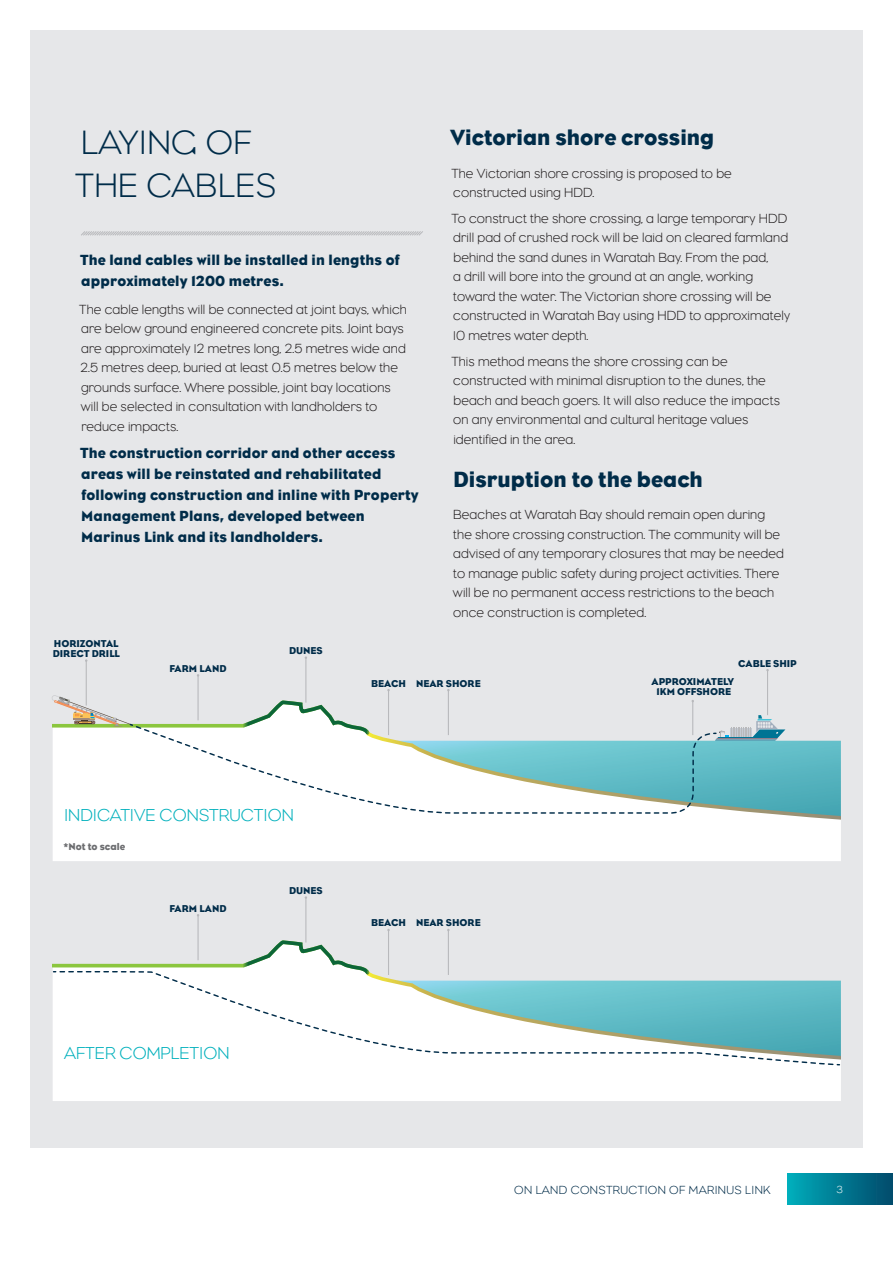
<style>
.page{position:relative;width:893px;height:1263px;background:#fff}
.page>*{position:absolute;margin:0;border:0;box-sizing:border-box;transform-origin:0 0}
.Heading_2_H2{font:300 34.5px/43.5px "Eagle";letter-spacing:.01em;color:#002c49}
.Heading_3_Bold_Dark{font:22.5px "Eagle";color:#002c49}
.t1{font:300 17.7px "Eagle";color:#00b0bc}
.All_Bold{font:15px/21px "Eagle";letter-spacing:.01em;color:#002c49}
.t2{font:300 13.5px/19.5px "Eagle";letter-spacing:.01em;color:#231f20}
.t3{font:300 12px "Eagle";letter-spacing:.03em;color:#002c49}
.t4{font:300 10.5px "Eagle";color:#fff}
.t5{font:10.2px/10.2px "Eagle";color:#002c49}
.t6{font:10.2px "Eagle";color:#6c6d70}
</style>
<div class="page">
<div style="left:787px;top:1174px;width:106px;height:31px;background:linear-gradient(to right,#00adbb,#014a6b)"></div>
<div style="left:30px;top:30px;width:832px;height:1118px;background:#e6e7e9"></div>
<svg style="left:81px;top:231px;width:342px;height:5px"></svg>
<div style="left:53px;top:822px;width:788px;height:39px;background:#fff"></div>
<hr style="left:198px;top:675px;width:1px;height:45px;background:#b8b9bc">
<hr style="left:86px;top:660px;width:1px;height:45px;background:#b8b9bc">
<hr style="left:305px;top:658px;width:1px;height:45px;background:#b8b9bc">
<hr style="left:767px;top:670px;width:1px;height:45px;background:#b8b9bc">
<svg style="left:52px;top:689px;width:789px;height:133px"></svg>
<div style="left:53px;top:1066px;width:788px;height:35px;background:#fff"></div>
<hr style="left:198px;top:915px;width:1px;height:45px;background:#b8b9bc">
<hr style="left:305px;top:897px;width:1px;height:45px;background:#b8b9bc">
<hr style="left:388px;top:930px;width:1px;height:45px;background:#b8b9bc">
<hr style="left:448px;top:930px;width:1px;height:45px;background:#b8b9bc">
<svg style="left:53px;top:937px;width:788px;height:129px"></svg>
<p class="Heading_2_H2" style="left:75px;top:120px;width:203px">LAYING OF<br>THE CABLES</p>
<p class="All_Bold" style="left:80px;top:249px;width:321px">The land cables will be installed in lengths of approximately 1200 metres.</p>
<p class="t2" style="left:79px;top:300px;width:329px">The cable lengths will be connected at joint bays, which are below ground engineered concrete pits. Joint bays are approximately 12 metres long, 2.5 metres wide and 2.5 metres deep, buried at least 0.5 metres below the grounds surface. Where possible, joint bay locations will be selected in consultation with landholders to reduce impacts.</p>
<p class="All_Bold" style="left:80px;top:443px;width:340px">The construction corridor and other access areas will be reinstated and rehabilitated following construction and inline with Property Management Plans, developed between Marinus Link and its landholders.</p>
<p class="t5" style="left:53px;top:638px;width:69px">HORIZONTAL<br>DIRECT DRILL</p>
<p class="t5" style="left:170px;top:663px;width:59px">FARM LAND</p>
<p class="t5" style="left:289px;top:645px;width:35px">DUNES</p>
<p class="Heading_3_Bold_Dark" style="left:450px;top:125px;width:266px">Victorian shore crossing</p>
<p class="t2" style="left:451px;top:163px;width:282px">The Victorian shore crossing is proposed to be constructed using HDD.</p>
<p class="t2" style="left:451px;top:209px;width:340px">To construct the shore crossing, a large temporary HDD drill pad of crushed rock will be laid on cleared farmland behind the sand dunes in Waratah Bay. From the pad,<br>a drill will bore into the ground at an angle, working toward the water. The Victorian shore crossing will be constructed in Waratah Bay using HDD to approximately 10 metres water depth.</p>
<p class="t2" style="left:451px;top:351px;width:330px">This method means the shore crossing can be constructed with minimal disruption to the dunes, the beach and beach goers. It will also reduce the impacts on any environmental and cultural heritage values identified in the area.</p>
<p class="Heading_3_Bold_Dark" style="left:453px;top:467px;width:251px">Disruption to the beach</p>
<p class="t2" style="left:453px;top:505px;width:332px">Beaches at Waratah Bay should remain open during the shore crossing construction. The community will be advised of any temporary closures that may be needed to manage public safety during project activities. There will be no permanent access restrictions to the beach once construction is completed.</p>
<p class="t5" style="left:738px;top:658px;width:60px">CABLE SHIP</p>
<p class="t1" style="left:64px;top:805px;width:231px">INDICATIVE CONSTRUCTION</p>
<p class="t6" style="left:63px;top:841px;width:63px">*Not to scale</p>
<p class="t5" style="left:170px;top:903px;width:59px">FARM LAND</p>
<p class="t1" style="left:64px;top:1043px;width:167px">AFTER COMPLETION</p>
<p class="t5" style="left:289px;top:885px;width:35px">DUNES</p>
<p class="t5" style="left:371px;top:678px;width:111px">BEACH NEAR SHORE</p>
<p class="t5" style="left:371px;top:918px;width:111px">BEACH NEAR SHORE</p>
<p class="t5" style="left:651px;top:676px;width:84px;text-align:center">APPROXIMATELY<br>1KM OFFSHORE</p>
<p class="t3" style="left:514px;top:1183px;width:258px">ON LAND CONSTRUCTION OF MARINUS LINK</p>
<p class="t4" style="left:837px;top:1183px;width:8px">3</p>
</div>
